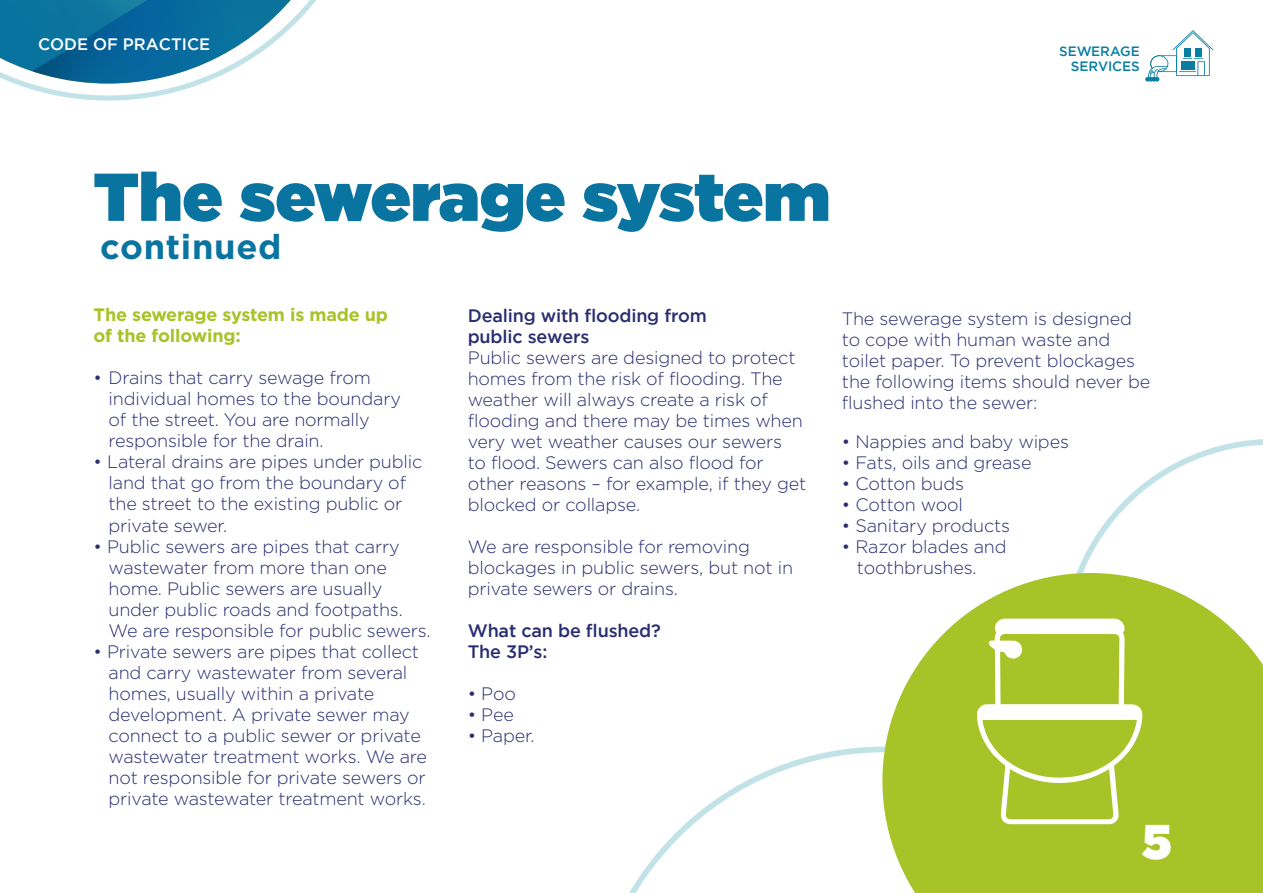
<style>
.page{position:relative;width:1263px;height:893px;background:#fff}
.page>*{position:absolute;margin:0;border:0;box-sizing:border-box;transform-origin:0 0}
.t1{font:67.5px "Gotham Ultra";letter-spacing:-.005em;color:#0a74a0}
.t2{font:48.75px "Gotham Ultra";color:#fff;scale:.96 1}
.t3{font:700 34.5px "Gotham";letter-spacing:.02em;color:#0a74a0}
.t4{font:300 18px/21px "Gotham";letter-spacing:-.01em;color:#2a2e70}
.t5{font:500 18px/21px "Gotham";letter-spacing:-.01em;color:#2a2e70}
.t6{font:700 18px/21px "Gotham";letter-spacing:-.01em;color:#a8c328}
.t7{font:500 16.5px "Gotham";color:#fff}
.t8{font:500 13.5px/15px "Gotham";color:#097ea1;text-align:right}
</style>
<div class="page">
<svg style="left:0;top:0;width:316px;height:101px"></svg>
<svg style="left:1145px;top:30px;width:68px;height:52px"></svg>
<svg style="left:629px;top:439px;width:634px;height:454px"></svg>
<svg style="left:882px;top:573px;width:381px;height:320px;fill:#a8c328"></svg>
<svg style="left:943px;top:619px;width:320px;height:274px;background:#b0c83d"></svg>
<p class="t7" style="left:38px;top:35px;width:174px">CODE OF PRACTICE</p>
<p class="t8" style="left:1059px;top:43px;width:82px">SEWERAGE<br>SERVICES</p>
<h1 class="t1" style="left:94px;top:158px;width:738px">The sewerage system</h1>
<h3 class="t3" style="left:100px;top:227px;width:183px">continued</h3>
<p class="t6" style="left:94px;top:304px;width:296px">The sewerage system is made up of the following:</p>
<p class="t4" style="left:109px;top:367px;width:294px;text-indent:-15px">• Drains that carry sewage from individual homes to the boundary of the street. You are normally responsible for the drain.</p>
<p class="t4" style="left:109px;top:451px;width:315px;text-indent:-15px">• Lateral drains are pipes under public land that go from the boundary of the street to the existing public or private sewer.</p>
<p class="t4" style="left:109px;top:535px;width:324px;text-indent:-15px">• Public sewers are pipes that carry wastewater from more than one home. Public sewers are usually under public roads and footpaths.<br>We are responsible for public sewers.</p>
<p class="t4" style="left:109px;top:640px;width:320px;text-indent:-15px">• Private sewers are pipes that collect and carry wastewater from several homes, usually within a private development. A private sewer may connect to a public sewer or private wastewater treatment works. We are not responsible for private sewers or private wastewater treatment works.</p>
<p class="t5" style="left:468px;top:304px;width:241px">Dealing with flooding from public sewers</p>
<p class="t4" style="left:468px;top:346px;width:340px">Public sewers are designed to protect homes from the risk of flooding. The weather will always create a risk of flooding and there may be times when very wet weather causes our sewers<br>to flood. Sewers can also flood for other reasons – for example, if they get blocked or collapse.</p>
<p class="t4" style="left:468px;top:536px;width:327px">We are responsible for removing blockages in public sewers, but not in private sewers or drains.</p>
<p class="t5" style="left:468px;top:619px;width:194px">What can be flushed?<br>The 3P’s:</p>
<p class="t4" style="left:468px;top:683px;width:50px">• Poo</p>
<p class="t4" style="left:468px;top:704px;width:48px">• Pee</p>
<p class="t4" style="left:468px;top:725px;width:68px">• Paper.</p>
<p class="t4" style="left:842px;top:308px;width:310px">The sewerage system is designed to cope with human waste and toilet paper. To prevent blockages the following items should never be flushed into the sewer:</p>
<p class="t4" style="left:842px;top:431px;width:228px">• Nappies and baby wipes</p>
<p class="t4" style="left:842px;top:452px;width:191px">• Fats, oils and grease</p>
<p class="t4" style="left:842px;top:473px;width:124px">• Cotton buds</p>
<p class="t4" style="left:842px;top:494px;width:122px">• Cotton wool</p>
<p class="t4" style="left:842px;top:515px;width:170px">• Sanitary products</p>
<p class="t4" style="left:857px;top:536px;width:151px;text-indent:-15px">• Razor blades and toothbrushes.</p>
<h2 class="t2" style="left:1142px;top:813px;width:32px">5</h2>
</div>
